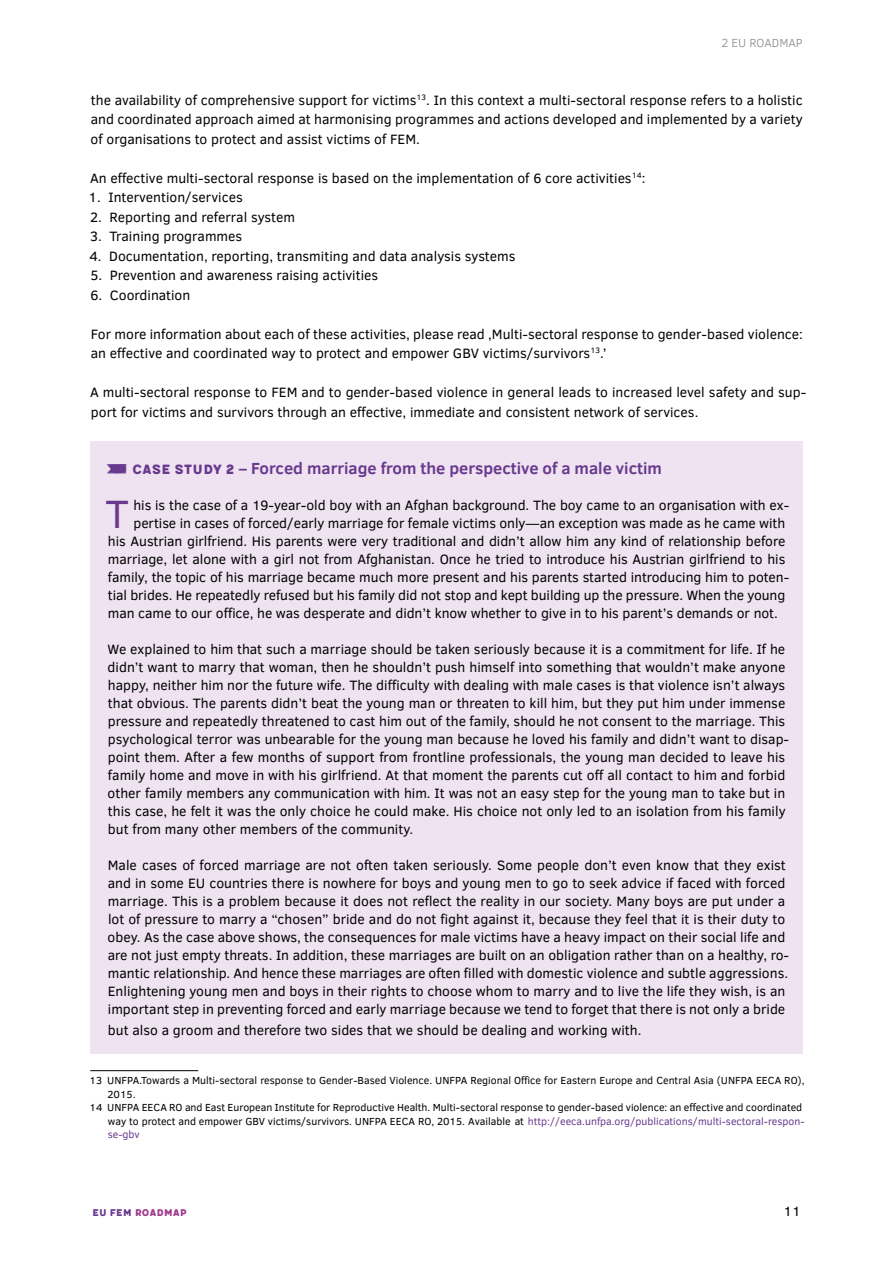
<style>
.page{position:relative;width:893px;height:1263px;background:#fff}
.page>*{position:absolute;margin:0;border:0;box-sizing:border-box;transform-origin:0 0}
.t1{font:40.5px "Clear Sans";color:#68398e}
.t2{font:700 16.5px "Clear Sans";color:#68398e}
.t3{font:13.8px/18px "Clear Sans";color:#000}
.t4{font:12px "Meltow San 300";letter-spacing:-.005em;color:#a03a8e}
.t5{font:300 12px "Clear Sans";color:#878787}
.t6{font:10.5px "Clear Sans";color:#000}
.t7{font:10.5px "Clear Sans";color:#68398e}
.s1{font-family:"Meltow Extras";font-weight:400;font-size:24px}
.s2{font-family:"Meltow San 300";font-weight:400}
.s3{color:#68398e}
</style>
<div class="page">
<div style="left:90px;top:441px;width:713px;height:613px;background:#efe3f1"></div>
<hr style="left:90px;top:1070px;width:108px;height:1px;background:#000">
<p class="t5" style="left:721px;top:35px;width:83px">2 EU ROADMAP</p>
<p class="t3" style="left:91px;top:90px;width:714px;line-height:19.5px;text-align:justify">the availability of comprehensive support for victims<sup>13</sup>. In this context a multi-sectoral response refers to a holistic and coordinated approach aimed at harmonising programmes and actions developed and implemented by a variety of organisations to protect and assist victims of FEM.</p>
<p class="t3" style="left:90px;top:169px;width:557px">An effective multi-sectoral response is based on the implementation of 6 core activities<sup>14</sup>:</p>
<p class="t3" style="left:89px;top:188px;width:156px">1. Intervention/services</p>
<p class="t3" style="left:90px;top:208px;width:206px">2. Reporting and referral system</p>
<p class="t3" style="left:90px;top:227px;width:154px">3. Training programmes</p>
<p class="t3" style="left:89px;top:247px;width:427px">4. Documentation, reporting, transmiting and data analysis systems</p>
<p class="t3" style="left:90px;top:266px;width:289px">5. Prevention and awareness raising activities</p>
<p class="t3" style="left:91px;top:286px;width:101px">6. Coordination</p>
<p class="t3" style="left:91px;top:324px;width:714px;line-height:19.5px">For more information about each of these activities, please read ‚Multi-sectoral response to gender-based violence: an effective and coordinated way to protect and empower GBV victims/survivors<sup>13</sup>.’</p>
<p class="t3" style="left:90px;top:382px;width:718px;line-height:19.5px">A multi-sectoral response to FEM and to gender-based violence in general leads to increased level safety and sup&shy;port for victims and survivors through an effective, immediate and consistent network of services.</p>
<p class="t2" style="left:105px;top:456px;width:559px"><span class="s1">v</span> <span class="s2">Case Study 2</span> – Forced marriage from the perspective of a male victim</p>
<h1 class="t1" style="left:105px;top:487px;width:25px">T</h1>
<p class="t3" style="left:133px;top:496px;width:657px">his is the case of a 19-year-old boy with an Afghan background. The boy came to an organisation with ex-</p>
<p class="t3" style="left:133px;top:514px;width:653px">pertise in cases of forced/early marriage for female victims only—an exception was made as he came with</p>
<p class="t3" style="left:108px;top:532px;width:679px">his Austrian girlfriend. His parents were very traditional and didn’t allow him any kind of relationship before</p>
<p class="t3" style="left:108px;top:550px;width:679px">marriage, let alone with a girl not from Afghanistan. Once he tried to introduce his Austrian girlfriend to his</p>
<p class="t3" style="left:108px;top:568px;width:683px">family, the topic of his marriage became much more present and his parents started introducing him to poten-</p>
<p class="t3" style="left:108px;top:586px;width:679px">tial brides. He repeatedly refused but his family did not stop and kept building up the pressure. When the young</p>
<p class="t3" style="left:108px;top:604px;width:671px">man came to our office, he was desperate and didn’t know whether to give in to his parent’s demands or not.</p>
<p class="t3" style="left:108px;top:640px;width:683px">We explained to him that such a marriage should be taken seriously because it is a commitment for life. If he didn’t want to marry that woman, then he shouldn’t push himself into something that wouldn’t make anyone happy, neither him nor the future wife. The difficulty with dealing with male cases is that violence isn’t always that obvious. The parents didn’t beat the young man or threaten to kill him, but they put him under immense pressure and repeatedly threatened to cast him out of the family, should he not consent to the marriage. This psychological terror was unbearable for the young man because he loved his family and didn’t want to disap&shy;point them. After a few months of support from frontline professionals, the young man decided to leave his family home and move in with his girlfriend. At that moment the parents cut off all contact to him and forbid other family members any communication with him. It was not an easy step for the young man to take but in this case, he felt it was the only choice he could make. His choice not only led to an isolation from his family but from many other members of the community.</p>
<p class="t3" style="left:108px;top:856px;width:683px">Male cases of forced marriage are not often taken seriously. Some people don’t even know that they exist and in some EU countries there is nowhere for boys and young men to go to seek advice if faced with forced marriage. This is a problem because it does not reflect the reality in our society. Many boys are put under a lot of pressure to marry a “chosen” bride and do not fight against it, because they feel that it is their duty to obey. As the case above shows, the consequences for male victims have a heavy impact on their social life and are not just empty threats. In addition, these marriages are built on an obligation rather than on a healthy, ro&shy;mantic relationship. And hence these marriages are often filled with domestic violence and subtle aggressions.<br>Enlightening young men and boys in their rights to choose whom to marry and to live the life they wish, is an important step in preventing forced and early marriage because we tend to forget that there is not only a bride</p>
<p class="t3" style="left:108px;top:1021px;width:535px">but also a groom and therefore two sides that we should be dealing and working with.</p>
<p class="t6" style="left:90px;top:1073px;width:716px">13 UNFPA.Towards a Multi-sectoral response to Gender-Based Violence. UNFPA Regional Office for Eastern Europe and Central Asia (UNFPA EECA RO),</p>
<p class="t6" style="left:108px;top:1087px;width:29px">2015.</p>
<p class="t6" style="left:90px;top:1100px;width:714px">14 UNFPA EECA RO and East European Institute for Reproductive Health. Multi-sectoral response to gender-based violence: an effective and coordinated</p>
<p class="t6" style="left:108px;top:1114px;width:698px">way to protect and empower GBV victims/survivors. UNFPA EECA RO, 2015. Available at <span class="s3">http://eeca.unfpa.org/publications/multi-sectoral-respon-</span></p>
<p class="t7" style="left:108px;top:1127px;width:33px">se-gbv</p>
<p class="t4" style="left:92px;top:1205px;width:96px"><span class="s3">EU FEM</span> ROADMAP</p>
<p class="t3" style="left:784px;top:1202px;width:19px">11</p>
</div>
